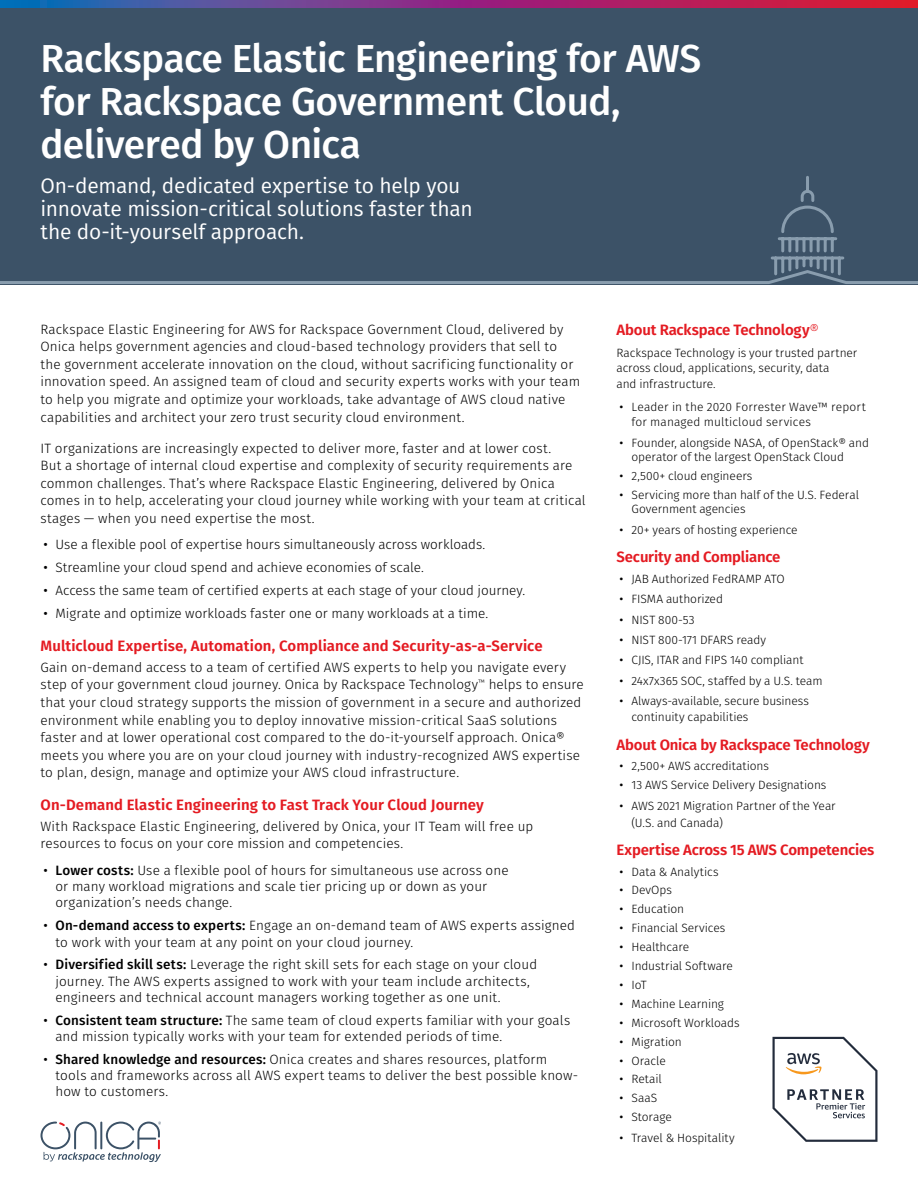
<style>
.page{position:relative;width:918px;height:1188px;background:#fff}
.page>*{position:absolute;margin:0;border:0;box-sizing:border-box;transform-origin:0 0}
.t1{font:500 39px/42.9px "Fira Sans";letter-spacing:-.015em;color:#fff}
.t2{font:21px/23.1px "Fira Sans";letter-spacing:-.01em;color:#fff}
.t3{font:600 15px "Fira Sans";color:#e41b22}
.t4{font:300 13.5px/17.5px "Fira Sans";letter-spacing:.01em;color:#000001}
.t5{font:300 12px/14.4px "Fira Sans";letter-spacing:-.005em;color:#000001}
.s1{font-weight:400}
.s2{font-weight:500}
.s3{font-weight:300}
</style>
<div class="page">
<div style="left:0;top:0;width:918px;height:284px;background:#3c5267"></div>
<svg style="left:773px;top:1037px;width:105px;height:105px"></svg>
<svg style="left:0;top:176px;width:918px;height:109px"></svg>
<svg style="left:0;top:0;width:918px;height:8px"></svg>
<svg style="left:41px;top:1121px;width:120px;height:41px"></svg>
<h1 class="t1" style="left:40px;top:35px;width:662px">Rackspace Elastic Engineering for AWS for Rackspace Government Cloud, delivered by Onica</h1>
<h2 class="t2" style="left:40px;top:174px;width:434px">On-demand, dedicated expertise to help you innovate mission-critical solutions faster than the do-it-yourself approach.</h2>
<p class="t4" style="left:40px;top:320px;width:541px">Rackspace Elastic Engineering for AWS for Rackspace Government Cloud, delivered by Onica helps government agencies and cloud-based technology providers that sell to the government accelerate innovation on the cloud, without sacrificing functionality or innovation speed. An assigned team of cloud and security experts works with your team to help you migrate and optimize your workloads, take advantage of AWS cloud native capabilities and architect your zero trust security cloud environment.</p>
<p class="t4" style="left:40px;top:439px;width:547px">IT organizations are increasingly expected to deliver more, faster and at lower cost.<br>But a shortage of internal cloud expertise and complexity of security requirements are common challenges. That’s where Rackspace Elastic Engineering, delivered by Onica comes in to help, accelerating your cloud journey while working with your team at critical stages — when you need expertise the most.</p>
<p class="t4" style="left:44px;top:536px;width:443px"><span class="s1">•</span> Use a flexible pool of expertise hours simultaneously across workloads.</p>
<p class="t4" style="left:44px;top:559px;width:382px"><span class="s1">•</span> Streamline your cloud spend and achieve economies of scale.</p>
<p class="t4" style="left:43px;top:582px;width:483px"><span class="s1">•</span> Access the same team of certified experts at each stage of your cloud journey.</p>
<p class="t4" style="left:43px;top:605px;width:446px"><span class="s1">•</span> Migrate and optimize workloads faster one or many workloads at a time.</p>
<p class="t3" style="left:40px;top:634px;width:504px">Multicloud Expertise, Automation, Compliance and Security-as-a-Service</p>
<p class="t4" style="left:40px;top:658px;width:545px">Gain on-demand access to a team of certified AWS experts to help you navigate every step of your government cloud journey. Onica by Rackspace Technology<sup>™</sup> helps to ensure that your cloud strategy supports the mission of government in a secure and authorized environment while enabling you to deploy innovative mission-critical SaaS solutions faster and at lower operational cost compared to the do-it-yourself approach. Onica® meets you where you are on your cloud journey with industry-recognized AWS expertise to plan, design, manage and optimize your AWS cloud infrastructure.</p>
<p class="t3" style="left:40px;top:793px;width:445px">On-Demand Elastic Engineering to Fast Track Your Cloud Journey</p>
<p class="t4" style="left:40px;top:817px;width:494px">With Rackspace Elastic Engineering, delivered by Onica, your IT Team will free up resources to focus on your core mission and competencies.</p>
<p class="t4" style="left:55px;top:862px;width:455px;line-height:16.2px;text-indent:-12px"><span class="s1">•</span> <span class="s2">Lower costs:</span> Use a flexible pool of hours for simultaneous use across one or many workload migrations and scale tier pricing up or down as your organization’s needs change.</p>
<p class="t4" style="left:55px;top:917px;width:521px;line-height:16.2px;text-indent:-12px"><span class="s1">•</span> <span class="s2">On-demand access to experts:</span> Engage an on-demand team of AWS experts assigned to work with your team at any point on your cloud journey.</p>
<p class="t4" style="left:55px;top:957px;width:483px;line-height:16.2px;text-indent:-12px"><span class="s1">•</span> <span class="s2">Diversified skill sets:</span> Leverage the right skill sets for each stage on your cloud journey. The AWS experts assigned to work with your team include architects, engineers and technical account managers working together as one unit.</p>
<p class="t4" style="left:55px;top:1012px;width:516px;line-height:16.2px;text-indent:-12px"><span class="s1">•</span> <span class="s2">Consistent team structure:</span> The same team of cloud experts familiar with your goals and mission typically works with your team for extended periods of time.</p>
<p class="t4" style="left:56px;top:1051px;width:524px;line-height:16.2px;text-indent:-12px"><span class="s1">•</span> <span class="s2">Shared knowledge and resources:</span> Onica creates and shares resources, platform tools and frameworks across all AWS expert teams to deliver the best possible know&shy;how to customers.</p>
<p class="t3" style="left:616px;top:317px;width:204px">About Rackspace Technology<span class="s3">®</span></p>
<p class="t5" style="left:617px;top:344px;width:242px;line-height:15.6px">Rackspace Technology is your trusted partner across cloud, applications, security, data<br>and infrastructure.</p>
<p class="t5" style="left:632px;top:400px;width:236px;text-indent:-12px"><span class="s1">•</span> Leader in the 2020 Forrester Wave™ report for managed multicloud services</p>
<p class="t5" style="left:632px;top:435px;width:239px;text-indent:-12px"><span class="s1">•</span> Founder, alongside NASA, of OpenStack® and operator of the largest OpenStack Cloud</p>
<p class="t5" style="left:620px;top:469px;width:134px"><span class="s1">•</span> 2,500+ cloud engineers</p>
<p class="t5" style="left:632px;top:487px;width:229px;text-indent:-12px"><span class="s1">•</span> Servicing more than half of the U.S. Federal<br>Government agencies</p>
<p class="t5" style="left:620px;top:523px;width:180px"><span class="s1">•</span> 20+ years of hosting experience</p>
<p class="t3" style="left:617px;top:545px;width:166px">Security and Compliance</p>
<p class="t5" style="left:620px;top:571px;width:167px"><span class="s1">•</span> JAB Authorized FedRAMP ATO</p>
<p class="t5" style="left:620px;top:592px;width:105px"><span class="s1">•</span> FISMA authorized</p>
<p class="t5" style="left:620px;top:612px;width:77px"><span class="s1">•</span> NIST 800-53</p>
<p class="t5" style="left:620px;top:633px;width:148px"><span class="s1">•</span> NIST 800-171 DFARS ready</p>
<p class="t5" style="left:620px;top:653px;width:186px"><span class="s1">•</span> CJIS, ITAR and FIPS 140 compliant</p>
<p class="t5" style="left:620px;top:673px;width:205px"><span class="s1">•</span> 24x7x365 SOC, staffed by a U.S. team</p>
<p class="t5" style="left:632px;top:693px;width:179px;line-height:16.2px;text-indent:-12px"><span class="s1">•</span> Always-available, secure business continuity capabilities</p>
<p class="t3" style="left:617px;top:732px;width:255px">About Onica by Rackspace Technology</p>
<p class="t5" style="left:619px;top:759px;width:151px"><span class="s1">•</span> 2,500+ AWS accreditations</p>
<p class="t5" style="left:619px;top:778px;width:208px"><span class="s1">•</span> 13 AWS Service Delivery Designations</p>
<p class="t5" style="left:631px;top:798px;width:206px;line-height:16.2px;text-indent:-12px"><span class="s1">•</span> AWS 2021 Migration Partner of the Year (U.S. and Canada)</p>
<p class="t3" style="left:617px;top:838px;width:259px">Expertise Across 15 AWS Competencies</p>
<p class="t5" style="left:619px;top:864px;width:101px"><span class="s1">•</span> Data &amp; Analytics</p>
<p class="t5" style="left:619px;top:883px;width:54px"><span class="s1">•</span> DevOps</p>
<p class="t5" style="left:619px;top:902px;width:66px"><span class="s1">•</span> Education</p>
<p class="t5" style="left:619px;top:921px;width:107px"><span class="s1">•</span> Financial Services</p>
<p class="t5" style="left:619px;top:940px;width:71px"><span class="s1">•</span> Healthcare</p>
<p class="t5" style="left:619px;top:959px;width:115px"><span class="s1">•</span> Industrial Software</p>
<p class="t5" style="left:619px;top:977px;width:29px"><span class="s1">•</span> IoT</p>
<p class="t5" style="left:619px;top:996px;width:106px"><span class="s1">•</span> Machine Learning</p>
<p class="t5" style="left:619px;top:1015px;width:122px"><span class="s1">•</span> Microsoft Workloads</p>
<p class="t5" style="left:619px;top:1034px;width:64px"><span class="s1">•</span> Migration</p>
<p class="t5" style="left:619px;top:1053px;width:48px"><span class="s1">•</span> Oracle</p>
<p class="t5" style="left:619px;top:1072px;width:44px"><span class="s1">•</span> Retail</p>
<p class="t5" style="left:619px;top:1091px;width:39px"><span class="s1">•</span> SaaS</p>
<p class="t5" style="left:619px;top:1110px;width:54px"><span class="s1">•</span> Storage</p>
<p class="t5" style="left:619px;top:1131px;width:117px"><span class="s1">•</span> Travel &amp; Hospitality</p>
</div>
